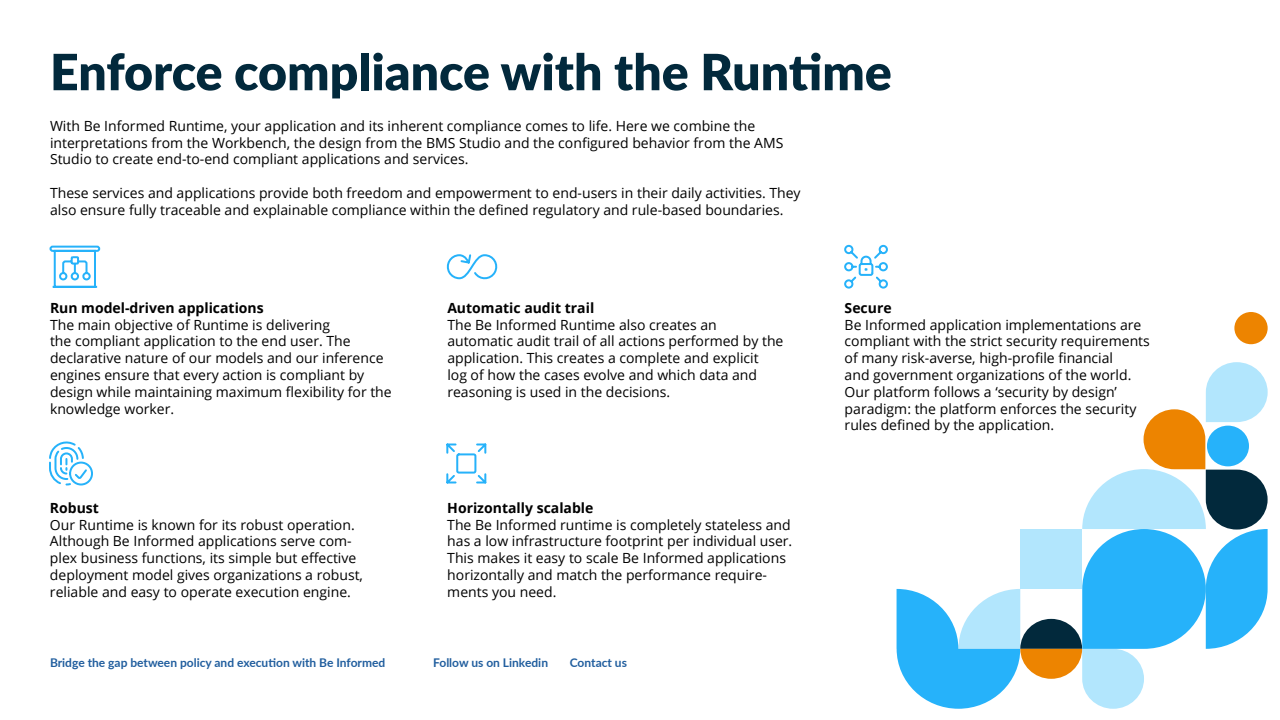
<style>
.page{position:relative;width:1280px;height:720px;background:#fff}
.page>*{position:absolute;margin:0;border:0;box-sizing:border-box;transform-origin:0 0}
.t1{font:900 50px "Lato";color:#02293c}
.t2{font:14px/16.8px "Open Sans";color:#000}
.t3{font:700 14px "Open Sans";color:#000}
.t4{font:700 12px "Lato";color:#215e9e}
</style>
<div class="page">
<svg style="left:896px;top:362px;width:371px;height:347px"></svg>
<div style="left:1234px;top:312px;width:33px;height:32px;background:#ed8400;border-radius:50%"></div>
<svg style="left:49px;top:245px;width:52px;height:43px"></svg>
<svg style="left:446px;top:254px;width:52px;height:26px"></svg>
<svg style="left:844px;top:244px;width:44px;height:45px"></svg>
<svg style="left:49px;top:441px;width:44px;height:45px"></svg>
<svg style="left:446px;top:443px;width:41px;height:41px"></svg>
<h1 class="t1" style="left:50px;top:34px;width:843px">Enforce compliance with the Runtime</h1>
<p class="t2" style="left:50px;top:119px;width:735px">With Be Informed Runtime, your application and its inherent compliance comes to life. Here we combine the interpretations from the Workbench, the design from the BMS Studio and the configured behavior from the AMS<br>Studio to create end-to-end compliant applications and services.</p>
<p class="t2" style="left:50px;top:186px;width:752px">These services and applications provide both freedom and empowerment to end-users in their daily activities. They also ensure fully traceable and explainable compliance within the defined regulatory and rule-based boundaries.</p>
<p class="t3" style="left:50px;top:302px;width:215px">Run model-driven applications</p>
<p class="t2" style="left:50px;top:317px;width:343px">The main objective of Runtime is delivering<br>the compliant application to the end user. The declarative nature of our models and our inference engines ensure that every action is compliant by design while maintaining maximum flexibility for the knowledge worker.</p>
<p class="t3" style="left:50px;top:502px;width:50px">Robust</p>
<p class="t2" style="left:50px;top:516px;width:315px">Our Runtime is known for its robust operation.<br>Although Be Informed applications serve com&shy;plex business functions, its simple but effective deployment model gives organizations a robust, reliable and easy to operate execution engine.</p>
<p class="t3" style="left:447px;top:302px;width:148px">Automatic audit trail</p>
<p class="t2" style="left:447px;top:317px;width:338px">The Be Informed Runtime also creates an automatic audit trail of all actions performed by the application. This creates a complete and explicit<br>log of how the cases evolve and which data and reasoning is used in the decisions.</p>
<p class="t3" style="left:447px;top:502px;width:148px">Horizontally scalable</p>
<p class="t2" style="left:447px;top:517px;width:346px">The Be Informed runtime is completely stateless and has a low infrastructure footprint per individual user.<br>This makes it easy to scale Be Informed applications horizontally and match the performance require&shy;ments you need.</p>
<p class="t4" style="left:50px;top:653px;width:337px">Bridge the gap between policy and execution with Be Informed</p>
<p class="t4" style="left:433px;top:658px;width:116px">Follow us on Linkedin</p>
<p class="t4" style="left:570px;top:658px;width:59px">Contact us</p>
<p class="t3" style="left:844px;top:302px;width:49px">Secure</p>
<p class="t2" style="left:844px;top:317px;width:307px">Be Informed application implementations are compliant with the strict security requirements of many risk-averse, high-profile financial<br>and government organizations of the world.<br>Our platform follows a ‘security by design’ paradigm: the platform enforces the security rules defined by the application.</p>
</div>
